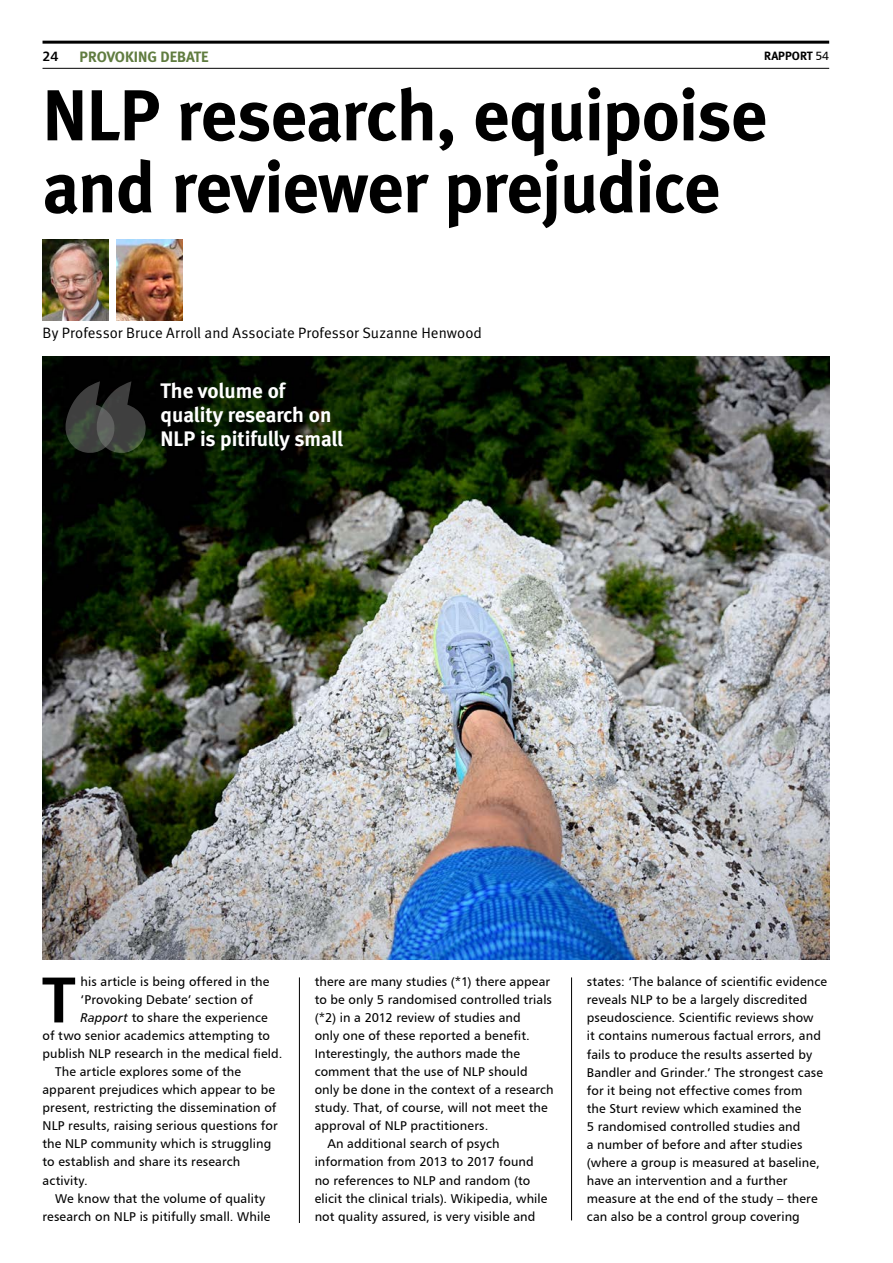
<style>
.page{position:relative;width:893px;height:1263px;background:#fff}
.page>*{position:absolute;margin:0;border:0;box-sizing:border-box;transform-origin:0 0}
.t1{font:700 72px/72px "Meta";letter-spacing:-.015em;color:#000}
.t2{font:64.65px "Humanist 777 BT Bold B";color:#000}
.t3{font:700 21px/24px "Meta";color:#fff}
.t4{font:15px "Meta Normal LF";letter-spacing:.005em;color:#000}
.t5{font:700 15px "Meta";color:#607c40}
.t6{font:13.5px "Humanist 777 BT Bold B";color:#000}
.t7{font:12.75px/18px "Humanist 777 BT Roman B";letter-spacing:.01em;color:#000}
.t8{font:700 12px "Meta";color:#000}
.s1{font-family:"Humanist 777 BT Roman B";font-weight:400}
.s2{font-family:"Humanist 777 BT Italic B"}
</style>
<div class="page">
<img style="left:43px;top:239px;width:65px;height:81px">
<img style="left:116px;top:239px;width:66px;height:81px">
<img style="left:43px;top:356px;width:786px;height:603px">
<hr style="left:43px;top:41px;width:786px;height:3px;background:#000">
<hr style="left:43px;top:68px;width:786px;height:1px;background:#000">
<svg style="left:65px;top:381px;width:81px;height:73px;background:#30342f"></svg>
<hr style="left:299px;top:977px;width:1px;height:246px;background:#000">
<hr style="left:571px;top:977px;width:1px;height:243px;background:#000">
<p class="t6" style="left:43px;top:48px;width:18px">24</p>
<p class="t5" style="left:80px;top:47px;width:129px">provokin g debate</p>
<p class="t8" style="left:764px;top:49px;width:66px">RApport <span class="s1">54</span></p>
<h1 class="t1" style="left:43px;top:78px;width:726px">NLP research, equipoise and reviewer prejudice</h1>
<p class="t4" style="left:43px;top:324px;width:441px">By Professor Bruce Arroll and Associate Professor Suzanne Henwood</p>
<h3 class="t3" style="left:161px;top:379px;width:184px">The volume of quality research on<br>NLP is pitifully small</h3>
<h2 class="t2" style="left:42px;top:959px;width:35px">T</h2>
<p class="t7" style="left:81px;top:973px;width:190px">his article is being offered in the</p>
<p class="t7" style="left:81px;top:991px;width:174px">‘Provoking Debate’ section of</p>
<p class="t7" style="left:81px;top:1009px;width:189px"><span class="s2">Rapport</span> to share the experience</p>
<p class="t7" style="left:43px;top:1027px;width:229px">of two senior academics attempting to</p>
<p class="t7" style="left:43px;top:1045px;width:242px">publish NLP research in the medical field.</p>
<p class="t7" style="left:55px;top:1063px;width:187px">The article explores some of the</p>
<p class="t7" style="left:43px;top:1081px;width:234px">apparent prejudices which appear to be</p>
<p class="t7" style="left:43px;top:1099px;width:235px">present, restricting the dissemination of</p>
<p class="t7" style="left:43px;top:1117px;width:237px">NLP results, raising serious questions for</p>
<p class="t7" style="left:43px;top:1135px;width:230px">the NLP community which is struggling</p>
<p class="t7" style="left:43px;top:1153px;width:199px">to establish and share its research</p>
<p class="t7" style="left:43px;top:1171px;width:47px">activity.</p>
<p class="t7" style="left:55px;top:1189px;width:211px">We know that the volume of quality</p>
<p class="t7" style="left:43px;top:1207px;width:229px">research on NLP is pitifully small. While</p>
<p class="t7" style="left:315px;top:973px;width:237px">there are many studies (*1) there appear</p>
<p class="t7" style="left:315px;top:991px;width:239px">to be only 5 randomised controlled trials</p>
<p class="t7" style="left:315px;top:1009px;width:208px">(*2) in a 2012 review of studies and</p>
<p class="t7" style="left:315px;top:1027px;width:217px">only one of these reported a benefit.</p>
<p class="t7" style="left:315px;top:1045px;width:207px">Interestingly, the authors made the</p>
<p class="t7" style="left:315px;top:1063px;width:215px">comment that the use of NLP should</p>
<p class="t7" style="left:315px;top:1081px;width:241px">only be done in the context of a research</p>
<p class="t7" style="left:315px;top:1099px;width:234px">study. That, of course, will not meet the</p>
<p class="t7" style="left:315px;top:1117px;width:175px">approval of NLP practitioners.</p>
<p class="t7" style="left:327px;top:1135px;width:174px">An additional search of psych</p>
<p class="t7" style="left:315px;top:1153px;width:221px">information from 2013 to 2017 found</p>
<p class="t7" style="left:315px;top:1171px;width:217px">no references to NLP and random (to</p>
<p class="t7" style="left:315px;top:1189px;width:234px">elicit the clinical trials). Wikipedia, while</p>
<p class="t7" style="left:315px;top:1207px;width:222px">not quality assured, is very visible and</p>
<p class="t7" style="left:587px;top:973px;width:242px">states: ‘The balance of scientific evidence reveals NLP to be a largely discredited pseudoscience. Scientific reviews show<br>it contains numerous factual errors, and fails to produce the results asserted by Bandler and Grinder.’ The strongest case for it being not effective comes from<br>the Sturt review which examined the<br>5 randomised controlled studies and<br>a number of before and after studies (where a group is measured at baseline, have an intervention and a further measure at the end of the study – there can also be a control group covering</p>
</div>
